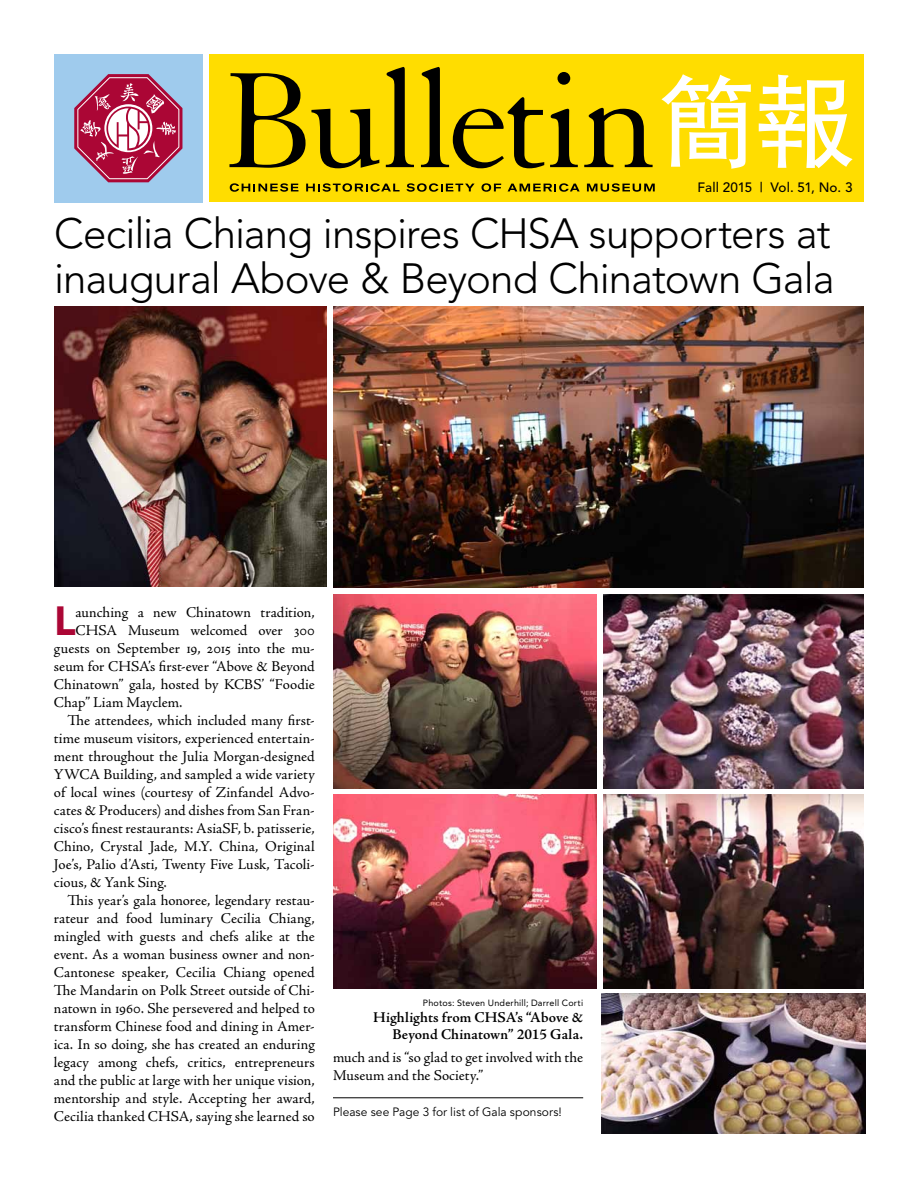
<style>
.page{position:relative;width:918px;height:1188px;background:#fff}
.page>*{position:absolute;margin:0;border:0;box-sizing:border-box;transform-origin:0 0}
.t1{font:300 42px/45px "Avenir";letter-spacing:-.02em;color:#000}
.t2{font:900 40.35px "Avenir";color:#ab0635}
.t3{font:15px/18px "Adobe Jenson Pro";letter-spacing:.005em;color:#000}
.t4{font:600 15px/16.5px "Adobe Jenson Pro";letter-spacing:.005em;color:#000;text-align:right}
.t5{font:500 13.5px "Avenir";color:#000}
.t6{font:12px "Avenir";letter-spacing:.005em;color:#000}
.t7{font:9px "Avenir";letter-spacing:.025em;color:#000}
</style>
<div class="page">
<div style="left:209px;top:54px;width:655px;height:148px;background:#fd0"></div>
<svg style="left:661px;top:74px;width:90px;height:95px"></svg>
<svg style="left:759px;top:75px;width:94px;height:93px"></svg>
<svg style="left:230px;top:73px;width:149px;height:95px"></svg>
<svg style="left:386px;top:67px;width:28px;height:100px"></svg>
<svg style="left:421px;top:67px;width:123px;height:101px"></svg>
<svg style="left:550px;top:72px;width:28px;height:95px"></svg>
<svg style="left:584px;top:108px;width:69px;height:59px"></svg>
<svg style="left:230px;top:183px;width:68px;height:9px"></svg>
<svg style="left:306px;top:183px;width:94px;height:9px"></svg>
<svg style="left:406px;top:183px;width:69px;height:9px"></svg>
<svg style="left:482px;top:183px;width:19px;height:9px"></svg>
<svg style="left:508px;top:183px;width:72px;height:9px"></svg>
<svg style="left:587px;top:183px;width:68px;height:9px"></svg>
<div style="left:54px;top:54px;width:149px;height:148px;background:#9fcbed"></div>
<svg style="left:74px;top:74px;width:108px;height:108px"></svg>
<img style="left:333px;top:306px;width:531px;height:282px">
<img style="left:333px;top:594px;width:263px;height:194px">
<img style="left:54px;top:306px;width:272px;height:280px">
<img style="left:333px;top:795px;width:263px;height:194px">
<img style="left:603px;top:795px;width:261px;height:194px">
<img style="left:602px;top:994px;width:263px;height:140px">
<img style="left:603px;top:594px;width:261px;height:194px">
<hr style="left:333px;top:1098px;width:250px;height:1px;background:#000">
<p class="t5" style="left:698px;top:179px;width:156px">Fall 2015 | Vol. 51, No. 3</p>
<h1 class="t1" style="left:54px;top:211px;width:782px">Cecilia Chiang inspires CHSA supporters at inaugural Above &amp; Beyond Chinatown Gala</h1>
<h2 class="t2" style="left:54px;top:596px;width:23px">L</h2>
<p class="t3" style="left:76px;top:603px;width:241px">aunching a new Chinatown tradition,</p>
<p class="t3" style="left:76px;top:621px;width:241px">CHSA Museum welcomed over 300</p>
<p class="t3" style="left:54px;top:639px;width:262px">guests on September 19, 2015 into the mu-</p>
<p class="t3" style="left:54px;top:657px;width:262px">seum for CHSA’s first-ever “Above &amp; Beyond</p>
<p class="t3" style="left:54px;top:675px;width:262px">Chinatown” gala, hosted by KCBS’ “Foodie</p>
<p class="t3" style="left:54px;top:693px;width:130px">Chap” Liam Mayclem.</p>
<p class="t3" style="left:67px;top:711px;width:249px">The attendees, which included many first-</p>
<p class="t3" style="left:54px;top:729px;width:262px">time museum visitors, experienced entertain-</p>
<p class="t3" style="left:54px;top:747px;width:262px">ment throughout the Julia Morgan-designed</p>
<p class="t3" style="left:54px;top:765px;width:262px">YWCA Building, and sampled a wide variety</p>
<p class="t3" style="left:54px;top:783px;width:262px">of local wines (courtesy of Zinfandel Advo-</p>
<p class="t3" style="left:54px;top:801px;width:262px">cates &amp; Producers) and dishes from San Fran-</p>
<p class="t3" style="left:54px;top:819px;width:262px">cisco’s finest restaurants: AsiaSF, b. patisserie,</p>
<p class="t3" style="left:54px;top:837px;width:262px">Chino, Crystal Jade, M.Y. China, Original</p>
<p class="t3" style="left:54px;top:855px;width:262px">Joe’s, Palio d’Asti, Twenty Five Lusk, Tacoli-</p>
<p class="t3" style="left:54px;top:873px;width:114px">cious, &amp; Yank Sing.</p>
<p class="t3" style="left:67px;top:891px;width:249px">This year’s gala honoree, legendary restau-</p>
<p class="t3" style="left:54px;top:909px;width:262px">rateur and food luminary Cecilia Chiang,</p>
<p class="t3" style="left:54px;top:927px;width:262px">mingled with guests and chefs alike at the</p>
<p class="t3" style="left:54px;top:945px;width:262px">event. As a woman business owner and non-</p>
<p class="t3" style="left:54px;top:963px;width:262px">Cantonese speaker, Cecilia Chiang opened</p>
<p class="t3" style="left:54px;top:981px;width:262px">The Mandarin on Polk Street outside of Chi-</p>
<p class="t3" style="left:54px;top:999px;width:262px">natown in 1960. She persevered and helped to</p>
<p class="t3" style="left:54px;top:1017px;width:262px">transform Chinese food and dining in Amer-</p>
<p class="t3" style="left:54px;top:1035px;width:262px">ica. In so doing, she has created an enduring</p>
<p class="t3" style="left:54px;top:1053px;width:262px">legacy among chefs, critics, entrepreneurs</p>
<p class="t3" style="left:54px;top:1071px;width:262px">and the public at large with her unique vision,</p>
<p class="t3" style="left:54px;top:1089px;width:262px">mentorship and style. Accepting her award,</p>
<p class="t3" style="left:54px;top:1107px;width:262px">Cecilia thanked CHSA, saying she learned so</p>
<p class="t7" style="left:423px;top:997px;width:162px">Photos: Steven Underhill; Darrell Corti</p>
<p class="t4" style="left:373px;top:1010px;width:211px">Highlights from CHSA’s “Above &amp;<br>Beyond Chinatown” 2015 Gala.</p>
<p class="t3" style="left:333px;top:1049px;width:252px">much and is “so glad to get involved with the<br>Museum and the Society.”</p>
<p class="t6" style="left:333px;top:1105px;width:230px">Please see Page 3 for list of Gala sponsors!</p>
</div>
